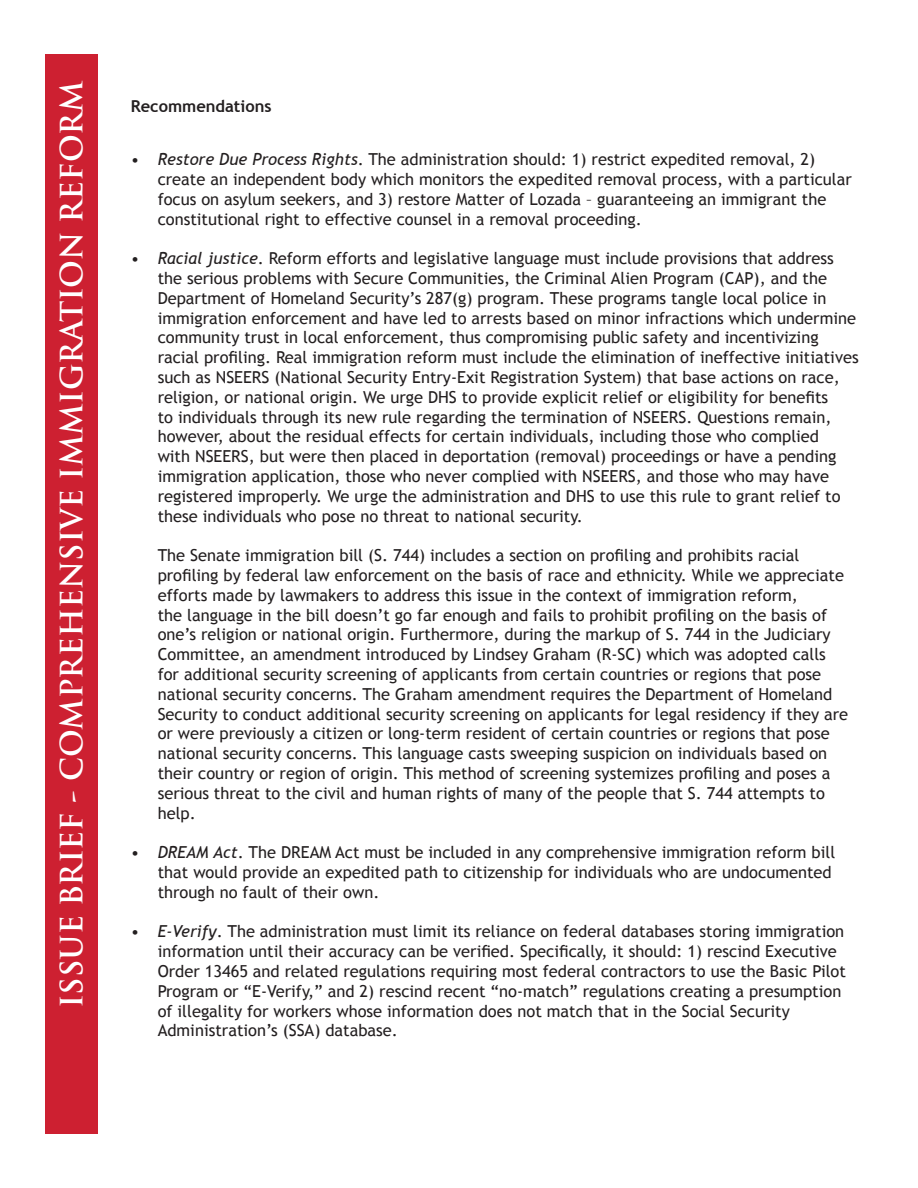
<style>
.page{position:relative;width:918px;height:1188px;background:#fff}
.page>*{position:absolute;margin:0;border:0;box-sizing:border-box;transform-origin:0 0}
.t1{font:700 30px "Trajan Pro";color:#fff}
.t2{font:16.5px/19.8px "Trebuchet MS";color:#231f20}
.t3{font:700 16.5px "Trebuchet MS";color:#231f20}
.s1{font-style:italic}
</style>
<div class="page">
<div style="left:45px;top:54px;width:53px;height:1080px;background:#cd2031"></div>
<p class="t1" style="left:53px;top:1008px;width:929px;rotate:-90deg">ISSUE BRIEF - COMPREHENSIVE IMMIGRATION REFORM</p>
<p class="t3" style="left:131px;top:96px;width:142px">Recommendations</p>
<p class="t2" style="left:158px;top:150px;width:696px;text-indent:-27px"><span class="s1">• Restore Due Process Rights</span>. The administration should: 1) restrict expedited removal, 2) create an independent body which monitors the expedited removal process, with a particular focus on asylum seekers, and 3) restore Matter of Lozada – guaranteeing an immigrant the constitutional right to effective counsel in a removal proceeding.</p>
<p class="t2" style="left:158px;top:249px;width:703px;text-indent:-27px"><span class="s1">• Racial justice</span>. Reform efforts and legislative language must include provisions that address the serious problems with Secure Communities, the Criminal Alien Program (CAP), and the Department of Homeland Security’s 287(g) program. These programs tangle local police in immigration enforcement and have led to arrests based on minor infractions which undermine community trust in local enforcement, thus compromising public safety and incentivizing racial profiling. Real immigration reform must include the elimination of ineffective initiatives such as NSEERS (National Security Entry-Exit Registration System) that base actions on race, religion, or national origin. We urge DHS to provide explicit relief or eligibility for benefits<br>to individuals through its new rule regarding the termination of NSEERS. Questions remain, however, about the residual effects for certain individuals, including those who complied<br>with NSEERS, but were then placed in deportation (removal) proceedings or have a pending immigration application, those who never complied with NSEERS, and those who may have registered improperly. We urge the administration and DHS to use this rule to grant relief to these individuals who pose no threat to national security.</p>
<p class="t2" style="left:158px;top:546px;width:692px">The Senate immigration bill (S. 744) includes a section on profiling and prohibits racial profiling by federal law enforcement on the basis of race and ethnicity. While we appreciate efforts made by lawmakers to address this issue in the context of immigration reform,<br>the language in the bill doesn’t go far enough and fails to prohibit profiling on the basis of one’s religion or national origin. Furthermore, during the markup of S. 744 in the Judiciary Committee, an amendment introduced by Lindsey Graham (R-SC) which was adopted calls for additional security screening of applicants from certain countries or regions that pose national security concerns. The Graham amendment requires the Department of Homeland Security to conduct additional security screening on applicants for legal residency if they are or were previously a citizen or long-term resident of certain countries or regions that pose national security concerns. This language casts sweeping suspicion on individuals based on their country or region of origin. This method of screening systemizes profiling and poses a serious threat to the civil and human rights of many of the people that S. 744 attempts to help.</p>
<p class="t2" style="left:158px;top:843px;width:679px;text-indent:-27px"><span class="s1">• DREAM Act</span>. The DREAM Act must be included in any comprehensive immigration reform bill that would provide an expedited path to citizenship for individuals who are undocumented through no fault of their own.</p>
<p class="t2" style="left:158px;top:922px;width:690px;text-indent:-27px"><span class="s1">• E-Verify</span>. The administration must limit its reliance on federal databases storing immigration information until their accuracy can be verified. Specifically, it should: 1) rescind Executive Order 13465 and related regulations requiring most federal contractors to use the Basic Pilot Program or “E-Verify,” and 2) rescind recent “no-match” regulations creating a presumption of illegality for workers whose information does not match that in the Social Security Administration’s (SSA) database.</p>
</div>
